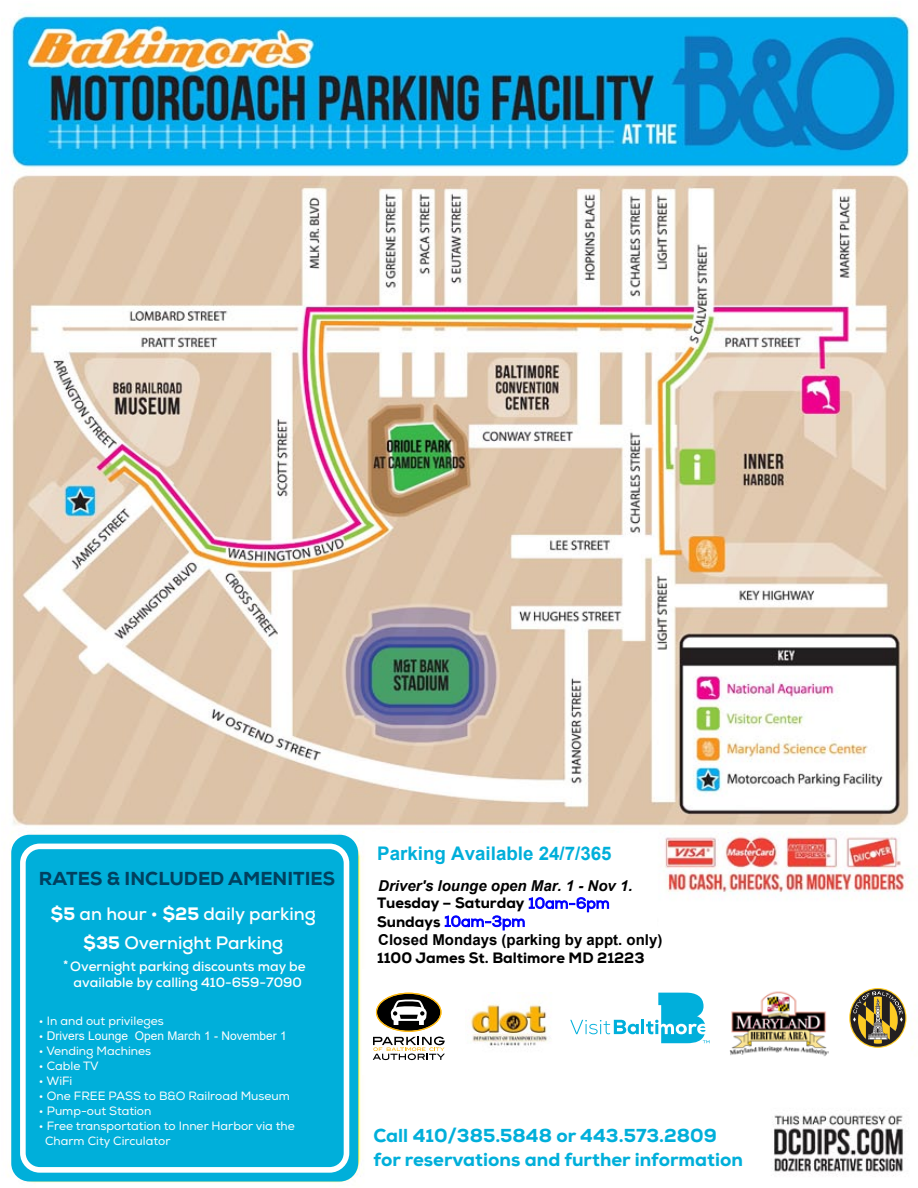
<style>
.page{position:relative;width:918px;height:1188px;background:#fff}
.page>*{position:absolute;margin:0;border:0;box-sizing:border-box;transform-origin:0 0}
.t1{font:800 18.75px/24px "Nexa";color:#00afda}
.t2{font:700 18.75px "Arial";color:#00afda}
.t3{font:800 18.75px "Nexa";color:#00405f}
.t4{font:700 18px/29.1px "Nexa";color:#fff;text-align:center}
.t5{font:800 15px/18.1px "Nexa";color:#000}
.t6{font:700 15px "Arial";color:#000}
.t7{font:italic 700 15px "Arial";color:#000}
.t8{font:700 13.5px/15.9px "Nexa";color:#fff;text-align:center}
.t9{font:12px/15px "Nexa";color:#fff}
.t10{font:12px "Arial";color:#fff}
.s1{font-weight:800}
.s2{font-family:"Nexa"}
.s3{font-weight:400;color:#00f}
</style>
<div class="page">
<img style="left:8px;top:15px;width:905px;height:1168px">
<div style="left:367px;top:833px;width:290px;height:124px;background:#fff"></div>
<div style="left:11px;top:835px;width:347px;height:347px;background:#00afda;border-radius:18px"></div>
<div style="left:20px;top:844px;width:329px;height:329px;border:6px solid #fff;border-radius:17px"></div>
<div style="left:362px;top:970px;width:548px;height:105px;background:#fff"></div>
<img style="left:729px;top:991px;width:100px;height:66px">
<img style="left:470px;top:1001px;width:80px;height:45px">
<svg style="left:849px;top:988px;width:57px;height:60px"></svg>
<div style="left:376px;top:993px;width:65px;height:38px;background:#000;border-radius:50%"></div>
<div style="left:376px;top:993px;width:65px;height:38px;border:1px solid #fdb913;border-radius:50%"></div>
<svg style="left:391px;top:999px;width:36px;height:26px"></svg>
<svg style="left:373px;top:1037px;width:72px;height:23px"></svg>
<svg style="left:570px;top:1020px;width:69px;height:14px"></svg>
<hr style="left:641px;top:1020px;width:3px;height:14px;background:#00afdb">
<svg style="left:646px;top:993px;width:64px;height:50px"></svg>
<h1 class="t3" style="left:39px;top:867px;width:298px">RATES &amp; INCLUDED AMENITIES</h1>
<h2 class="t4" style="left:51px;top:899px;width:267px"><span class="s1">$5</span> an hour • <span class="s1">$25</span> daily parking <span class="s1">$35</span> Overnight Parking</h2>
<p class="t8" style="left:63px;top:959px;width:244px">*Overnight parking discounts may be available by calling 410-659-7090</p>
<p class="t9" style="left:39px;top:1014px;width:126px">• In and out privileges</p>
<p class="t10" style="left:39px;top:1028px;width:249px"><span class="s2">•</span> Drivers Lounge Open March 1 - November 1</p>
<p class="t9" style="left:39px;top:1044px;width:114px">• Vending Machines</p>
<p class="t9" style="left:39px;top:1059px;width:61px">• Cable TV</p>
<p class="t9" style="left:39px;top:1074px;width:35px">• WiFi</p>
<p class="t9" style="left:39px;top:1089px;width:252px">• One FREE PASS to B&amp;O Railroad Museum</p>
<p class="t9" style="left:39px;top:1104px;width:114px">• Pump-out Station</p>
<p class="t9" style="left:45px;top:1119px;width:251px;text-indent:-6px">• Free transportation to Inner Harbor via the<br>Charm City Circulator</p>
<h1 class="t2" style="left:377px;top:840px;width:236px">Parking Available 24/7/365</h1>
<p class="t7" style="left:378px;top:875px;width:256px">Driver's lounge open Mar. 1 - Nov 1.</p>
<p class="t5" style="left:377px;top:894px;width:234px">Tuesday – Saturday <span class="s3">10am-6pm<br></span>Sundays <span class="s3">10am-3pm</span></p>
<p class="t6" style="left:378px;top:929px;width:286px">Closed Mondays (parking by appt. only)</p>
<p class="t5" style="left:377px;top:949px;width:269px">1100 James St. Baltimore MD 21223</p>
<h1 class="t1" style="left:374px;top:1123px;width:371px">Call 410/385.5848 or 443.573.2809 for reservations and further information</h1>
</div>
